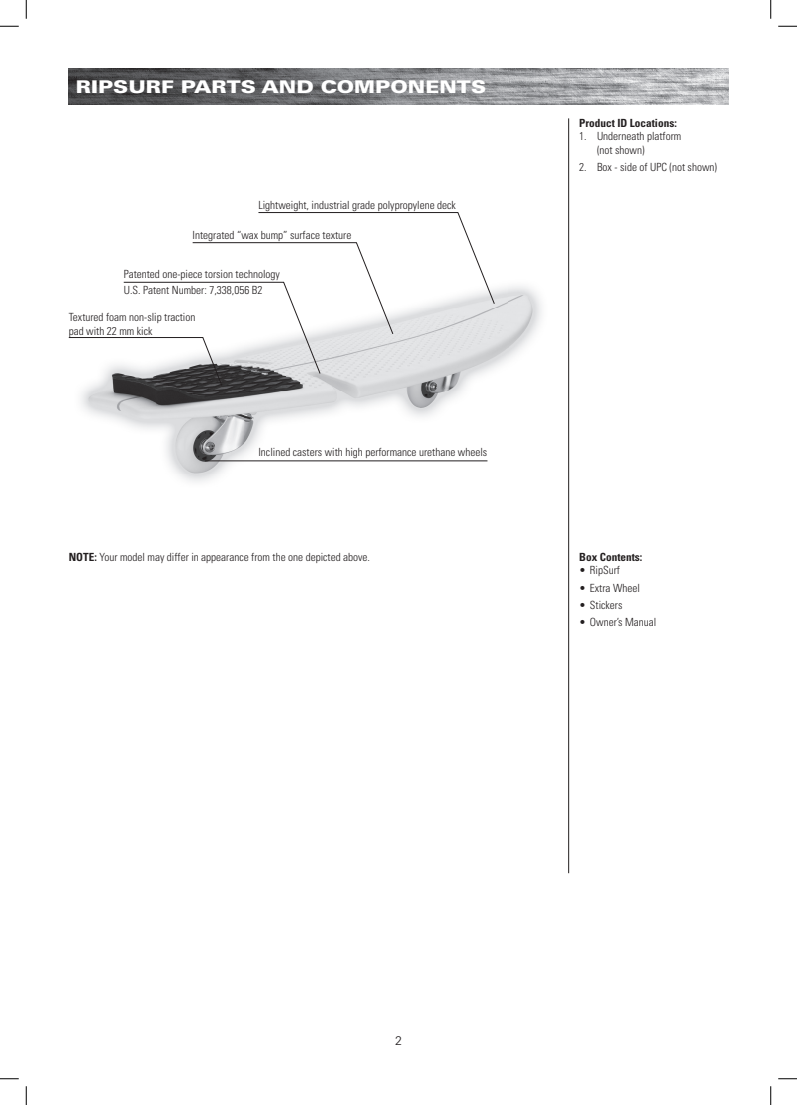
<style>
.page{position:relative;width:797px;height:1105px;background:#fff}
.page>*{position:absolute;margin:0;border:0;box-sizing:border-box;transform-origin:0 0}
.t1{font:900 17.5px "Univers LT Std";color:#fff;scale:1.2 1}
.t2{font:300 12.5px "Univers LT Std";color:#231f20}
.t3{font:300 condensed 11.25px/13.8px "Univers LT Std";color:#231f20}
.t4{font:700 condensed 11.25px "Univers LT Std";color:#231f20}
.s1{font-weight:700}
</style>
<div class="page">
<img style="left:69px;top:69px;width:659px;height:35px">
<img style="left:81px;top:286px;width:461px;height:196px">
<hr style="left:568px;top:118px;width:1px;height:755px;background:#231f20">
<svg style="left:68px;top:212px;width:427px;height:174px"></svg>
<hr style="left:205px;top:461px;width:282px;height:1px;background:#231f20">
<svg style="left:0;top:25px;width:19px;height:2px"></svg>
<svg style="left:778px;top:25px;width:19px;height:2px"></svg>
<svg style="left:0;top:1078px;width:19px;height:1px"></svg>
<svg style="left:778px;top:1078px;width:19px;height:1px"></svg>
<svg style="left:25px;top:0;width:2px;height:19px"></svg>
<svg style="left:25px;top:1086px;width:2px;height:19px"></svg>
<svg style="left:770px;top:0;width:1px;height:19px"></svg>
<svg style="left:770px;top:1086px;width:1px;height:19px"></svg>
<h1 class="t1" style="left:76px;top:76px;width:343px">RIPSURF PARTS AND COMPONENTS</h1>
<p class="t3" style="left:258px;top:198px;width:199px">Lightweight, industrial grade polypropylene deck</p>
<p class="t3" style="left:193px;top:228px;width:160px">Integrated “wax bump” surface texture</p>
<p class="t3" style="left:124px;top:267px;width:158px;line-height:15.6px">Patented one-piece torsion technology<br>U.S. Patent Number: 7,338,056 B2</p>
<p class="t3" style="left:69px;top:311px;width:128px">Textured foam non-slip traction pad with 22 mm kick</p>
<p class="t3" style="left:258px;top:445px;width:230px">Inclined casters with high performance urethane wheels</p>
<p class="t3" style="left:69px;top:550px;width:303px"><span class="s1">NOTE:</span> Your model may differ in appearance from the one depicted above.</p>
<p class="t4" style="left:579px;top:116px;width:99px">Product ID Locations:</p>
<p class="t3" style="left:597px;top:129px;width:86px;text-indent:-18px">1. Underneath platform (not shown)</p>
<p class="t3" style="left:579px;top:160px;width:139px">2. Box - side of UPC (not shown)</p>
<p class="t4" style="left:579px;top:550px;width:65px">Box Contents:</p>
<p class="t3" style="left:579px;top:563px;width:42px">• RipSurf</p>
<p class="t3" style="left:579px;top:581px;width:62px">• Extra Wheel</p>
<p class="t3" style="left:579px;top:598px;width:45px">• Stickers</p>
<p class="t3" style="left:579px;top:615px;width:79px">• Owner’s Manual</p>
<p class="t2" style="left:395px;top:1033px;width:8px">2</p>
</div>
